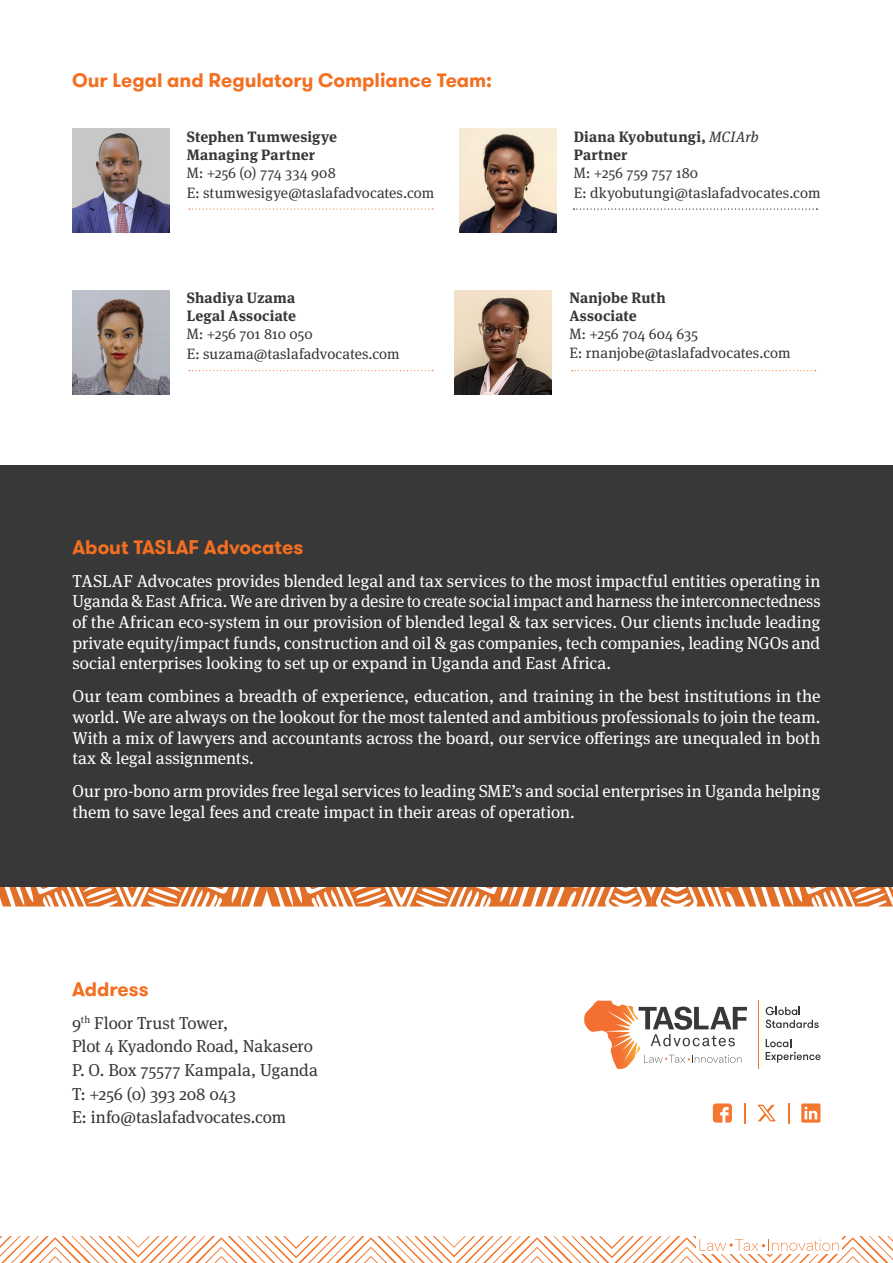
<style>
.page{position:relative;width:893px;height:1263px;background:#fff}
.page>*{position:absolute;margin:0;border:0;box-sizing:border-box;transform-origin:0 0}
.t1{font:700 19.5px "GT Walsheim Pro";color:#f36f21}
.t2{font:17.25px/20.7px "Meta Serif Pro";color:#fff;text-align:justify}
.t3{font:17.25px/23.7px "Meta Serif Pro";letter-spacing:-.01em;color:#383839}
.t4{font:15px/19.8px "Meta Serif Pro";color:#383839}
.t5{font:700 15px/18px "Meta Serif Pro";letter-spacing:.01em;color:#383839}
.s1{font-weight:400;font-style:italic}
</style>
<div class="page">
<svg style="left:0;top:1236px;width:893px;height:27px"></svg>
<svg style="left:727px;top:887px;width:166px;height:19px;fill:#e16f27"></svg>
<svg style="left:799px;top:887px;width:78px;height:3px"></svg>
<svg style="left:0;top:887px;width:267px;height:19px;fill:#e1712a"></svg>
<svg style="left:157px;top:887px;width:77px;height:3px"></svg>
<svg style="left:30px;top:887px;width:78px;height:3px"></svg>
<svg style="left:267px;top:887px;width:309px;height:19px;fill:#e17028"></svg>
<svg style="left:576px;top:887px;width:151px;height:19px"></svg>
<svg style="left:299px;top:887px;width:78px;height:3px"></svg>
<svg style="left:425px;top:887px;width:78px;height:3px"></svg>
<div style="left:0;top:466px;width:893px;height:421px;background:#383839"></div>
<img style="left:72px;top:129px;width:97px;height:104px">
<img style="left:72px;top:290px;width:97px;height:104px">
<img style="left:455px;top:290px;width:97px;height:104px">
<img style="left:459px;top:129px;width:97px;height:104px">
<svg style="left:189px;top:208px;width:244px;height:2px"></svg>
<svg style="left:189px;top:370px;width:244px;height:1px"></svg>
<svg style="left:572px;top:370px;width:244px;height:1px"></svg>
<svg style="left:573px;top:208px;width:244px;height:2px"></svg>
<svg style="left:744px;top:1103px;width:1px;height:20px"></svg>
<svg style="left:713px;top:1103px;width:19px;height:20px"></svg>
<svg style="left:801px;top:1103px;width:19px;height:20px"></svg>
<svg style="left:788px;top:1103px;width:1px;height:20px"></svg>
<svg style="left:757px;top:1104px;width:19px;height:17px"></svg>
<svg style="left:584px;top:1000px;width:163px;height:69px"></svg>
<svg style="left:766px;top:1007px;width:53px;height:21px"></svg>
<svg style="left:766px;top:1039px;width:54px;height:24px"></svg>
<hr style="left:758px;top:1000px;width:1px;height:69px;background:#f47732">
<p class="t1" style="left:72px;top:68px;width:421px">Our Legal and Regulatory Compliance Team:</p>
<p class="t5" style="left:187px;top:126px;width:152px">Stephen Tumwesigye<br>Managing Partner</p>
<p class="t4" style="left:187px;top:162px;width:249px">M: +256 (0) 774 334 908<br>E: stumwesigye@taslafadvocates.com</p>
<p class="t5" style="left:187px;top:288px;width:111px">Shadiya Uzama<br>Legal Associate</p>
<p class="t4" style="left:187px;top:324px;width:214px">M: +256 701 810 050<br>E: suzama@taslafadvocates.com</p>
<p class="t5" style="left:574px;top:126px;width:187px">Diana Kyobutungi, <span class="s1">MCIArb<br></span>Partner</p>
<p class="t4" style="left:574px;top:162px;width:248px">M: +256 759 757 180<br>E: dkyobutungi@taslafadvocates.com</p>
<p class="t5" style="left:569px;top:288px;width:98px">Nanjobe Ruth<br>Associate</p>
<p class="t4" style="left:569px;top:324px;width:223px;line-height:18px">M: +256 704 604 635<br>E: rnanjobe@taslafadvocates.com</p>
<p class="t1" style="left:72px;top:534px;width:232px">About TASLAF Advocates</p>
<p class="t2" style="left:72px;top:569px;width:750px">TASLAF Advocates provides blended legal and tax services to the most impactful entities operating in Uganda &amp; East Africa. We are driven by a desire to create social impact and harness the interconnectedness of the African eco-system in our provision of blended legal &amp; tax services. Our clients include leading private equity/impact funds, construction and oil &amp; gas companies, tech companies, leading NGOs and social enterprises looking to set up or expand in Uganda and East Africa.</p>
<p class="t2" style="left:72px;top:685px;width:750px">Our team combines a breadth of experience, education, and training in the best institutions in the world. We are always on the lookout for the most talented and ambitious professionals to join the team.<br>With a mix of lawyers and accountants across the board, our service offerings are unequaled in both tax &amp; legal assignments.</p>
<p class="t2" style="left:72px;top:780px;width:749px">Our pro-bono arm provides free legal services to leading SME’s and social enterprises in Uganda helping them to save legal fees and create impact in their areas of operation.</p>
<p class="t1" style="left:72px;top:976px;width:78px">Address</p>
<p class="t3" style="left:72px;top:1010px;width:247px">9<sup>th</sup> Floor Trust Tower,<br>Plot 4 Kyadondo Road, Nakasero<br>P. O. Box 75577 Kampala, Uganda<br>T: +256 (0) 393 208 043<br>E: info@taslafadvocates.com</p>
</div>
